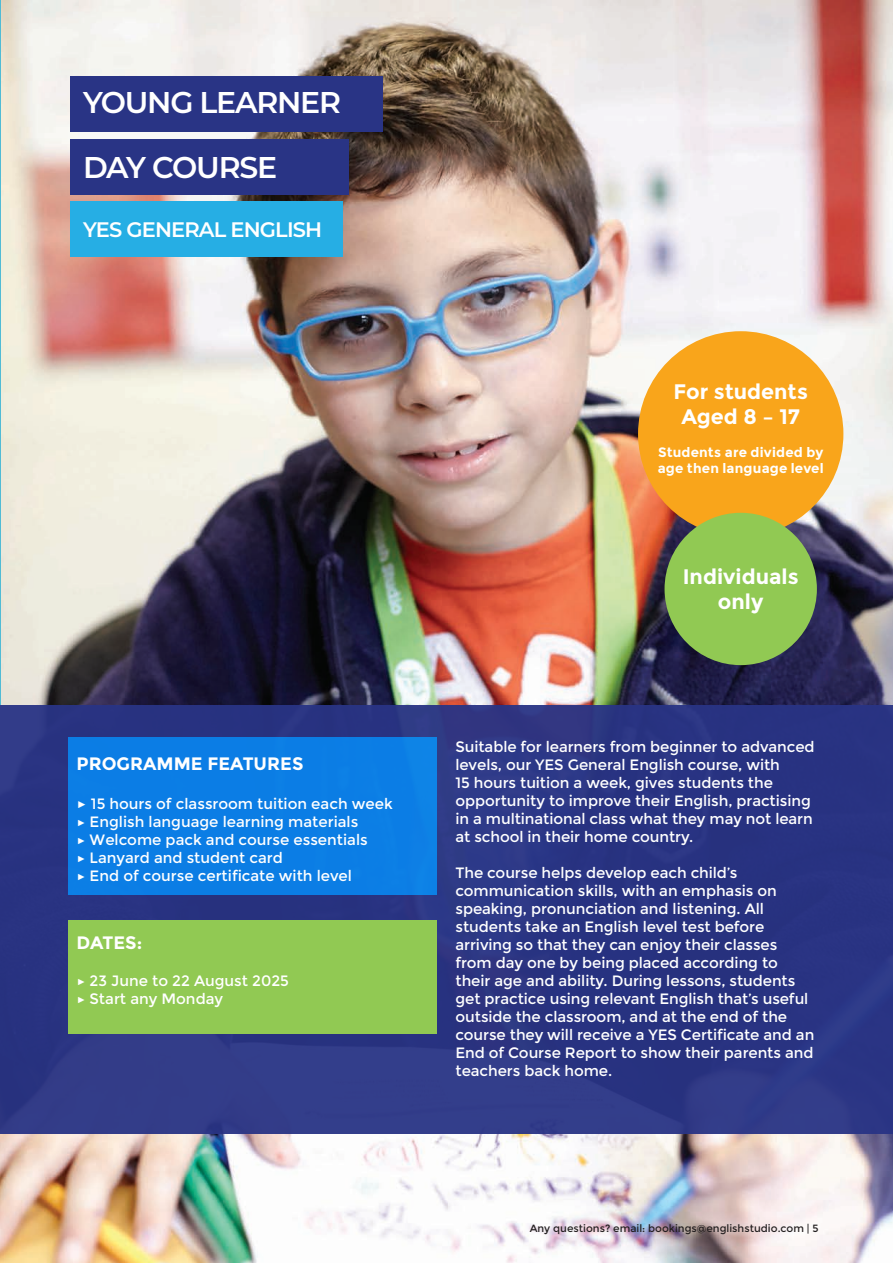
<style>
.page{position:relative;width:893px;height:1263px;background:#fff}
.page>*{position:absolute;margin:0;border:0;box-sizing:border-box;transform-origin:0 0}
.t1{font:600 30px/65.4px "Montserrat";letter-spacing:-.04em;color:#fff}
.t2{font:700 21px/25.2px "Montserrat";color:#fff;text-align:center}
.t3{font:600 21px "Montserrat";letter-spacing:-.04em;color:#fff}
.t4{font:700 18px "Montserrat";color:#fff}
.t5{font:15px/18px "Montserrat";letter-spacing:-.005em;color:#fff}
.t6{font:700 13.5px/16.2px "Montserrat";letter-spacing:.015em;color:#fff}
.t7{font:10.5px "Montserrat";color:#231f20}
.s1{font-weight:300;font-size:16.5px}
.s2{font-weight:300}
</style>
<div class="page">
<img style="left:0;top:1px;width:893px;height:1262px">
<div style="left:0;top:705px;width:893px;height:428px;background:#293485"></div>
<div style="left:68px;top:737px;width:369px;height:158px;background:#0b7de5"></div>
<div style="left:68px;top:920px;width:369px;height:113px;background:#91c953"></div>
<hr style="left:0;top:0;width:1px;height:705px;background:#50bbd5">
<div style="left:70px;top:77px;width:313px;height:55px;background:#293485"></div>
<div style="left:70px;top:140px;width:279px;height:55px;background:#293485"></div>
<div style="left:70px;top:201px;width:272px;height:55px;background:#26aee4"></div>
<div style="left:638px;top:331px;width:205px;height:206px;background:#f9a51b;border-radius:50%"></div>
<div style="left:664px;top:513px;width:153px;height:152px;background:#91c953;border-radius:50%"></div>
<h1 class="t1" style="left:83px;top:69px;width:259px">YOUNG LEARNER<br>DAY COURSE</h1>
<h2 class="t3" style="left:83px;top:216px;width:241px">YES GENERAL ENGLISH</h2>
<p class="t4" style="left:77px;top:753px;width:228px">PROGRAMME FEATURES</p>
<p class="t5" style="left:77px;top:795px;width:318px"><span class="s1">▶</span> 15 hours of classroom tuition each week <span class="s2">▶</span> English language learning materials<br><span class="s2">▶</span> Welcome pack and course essentials<br><span class="s2">▶</span> Lanyard and student card<br><span class="s2">▶</span> End of course certificate with level</p>
<p class="t4" style="left:77px;top:931px;width:67px">DATES:</p>
<p class="t5" style="left:77px;top:972px;width:214px"><span class="s2">▶</span> 23 June to 22 August 2025 <span class="s2">▶</span> Start any Monday</p>
<h2 class="t2" style="left:673px;top:379px;width:136px">For students<br>Aged 8 – 17</h2>
<p class="t6" style="left:658px;top:444px;width:167px">Students are divided by age then language level</p>
<h2 class="t2" style="left:683px;top:564px;width:117px">Individuals only</h2>
<p class="t5" style="left:455px;top:737px;width:361px">Suitable for learners from beginner to advanced levels, our YES General English course, with<br>15 hours tuition a week, gives students the opportunity to improve their English, practising in a multinational class what they may not learn at school in their home country.</p>
<p class="t5" style="left:455px;top:863px;width:360px">The course helps develop each child’s communication skills, with an emphasis on speaking, pronunciation and listening. All students take an English level test before arriving so that they can enjoy their classes from day one by being placed according to their age and ability. During lessons, students get practice using relevant English that’s useful outside the classroom, and at the end of the course they will receive a YES Certificate and an End of Course Report to show their parents and teachers back home.</p>
<p class="t7" style="left:530px;top:1222px;width:290px">Any questions? email: bookings@englishstudio.com | 5</p>
</div>
